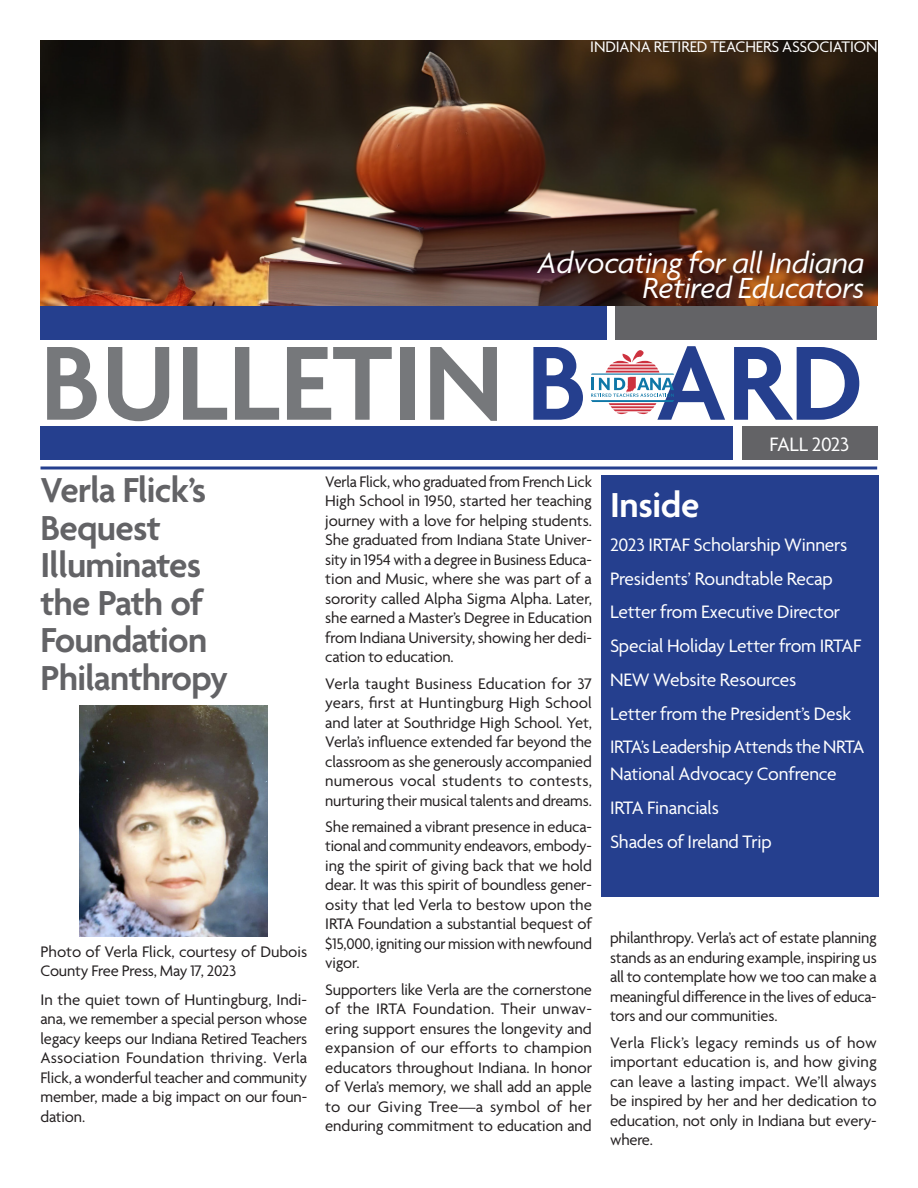
<style>
.page{position:relative;width:918px;height:1188px;background:#fff}
.page>*{position:absolute;margin:0;border:0;box-sizing:border-box;transform-origin:0 0}
.t1{font:600 114px "Agenda";letter-spacing:.005em;color:#76787b}
.t2{font:600 37.5px/37.5px "Agenda";letter-spacing:-.02em;color:#636366}
.t3{font:600 37.5px "Agenda";letter-spacing:-.01em;color:#fff}
.t4{font:italic 31.5px/25.5px "Agenda";letter-spacing:-.005em;color:#fff;text-align:right}
.t5{font:21px "Agenda";letter-spacing:-.01em;color:#fff}
.t6{font:19.5px/27px "Agenda";letter-spacing:-.01em;color:#fff}
.t7{font:16.5px/19.5px "Agenda";letter-spacing:-.01em;color:#231f20;text-align:justify}
.t8{font:16.5px "Agenda";letter-spacing:-.01em;color:#fff}
.s1{color:#253f8e}
</style>
<div class="page">
<img style="left:40px;top:40px;width:838px;height:266px">
<div style="left:40px;top:426px;width:693px;height:34px;background:#253f8e"></div>
<div style="left:742px;top:426px;width:135px;height:34px;background:#636366"></div>
<svg style="left:591px;top:350px;width:83px;height:64px"></svg>
<div style="left:40px;top:306px;width:567px;height:34px;background:#253f8e"></div>
<div style="left:616px;top:306px;width:261px;height:34px;background:#636366"></div>
<svg style="left:40px;top:466px;width:837px;height:4px;background:#5b6eaa"></svg>
<div style="left:602px;top:475px;width:277px;height:421px;background:#253f8e"></div>
<img style="left:80px;top:705px;width:188px;height:232px">
<p class="t8" style="left:590px;top:38px;width:289px">INDIANA RETIRED TEACHERS ASSOCIATION</p>
<p class="t4" style="left:538px;top:250px;width:328px">Advocating for all Indiana<br>Retired Educators</p>
<p class="t1" style="left:40px;top:322px;width:824px">BULLETIN <span class="s1">B ARD</span></p>
<p class="t2" style="left:40px;top:474px;width:189px">Verla Flick’s<br>Bequest<br>Illuminates the Path of<br>Foundation<br>Philanthropy</p>
<p class="t7" style="left:40px;top:943px;width:268px">Photo of Verla Flick, courtesy of Dubois<br>County Free Press, May 17, 2023</p>
<p class="t7" style="left:40px;top:991px;width:268px">In the quiet town of Huntingburg, Indi&shy;ana, we remember a special person whose legacy keeps our Indiana Retired Teachers Association Foundation thriving. Verla Flick, a wonderful teacher and community member, made a big impact on our foun&shy;dation.</p>
<p class="t7" style="left:325px;top:473px;width:268px">Verla Flick, who graduated from French Lick High School in 1950, started her teaching journey with a love for helping students.<br>She graduated from Indiana State Univer&shy;sity in 1954 with a degree in Business Educa&shy;tion and Music, where she was part of a sorority called Alpha Sigma Alpha. Later, she earned a Master’s Degree in Education from Indiana University, showing her dedi&shy;cation to education.</p>
<p class="t7" style="left:325px;top:675px;width:268px">Verla taught Business Education for 37 years, first at Huntingburg High School and later at Southridge High School. Yet, Verla’s influence extended far beyond the classroom as she generously accompanied numerous vocal students to contests, nurturing their musical talents and dreams.</p>
<p class="t7" style="left:325px;top:818px;width:268px">She remained a vibrant presence in educa&shy;tional and community endeavors, embody&shy;ing the spirit of giving back that we hold dear. It was this spirit of boundless gener&shy;osity that led Verla to bestow upon the IRTA Foundation a substantial bequest of $15,000, igniting our mission with newfound vigor.</p>
<p class="t7" style="left:325px;top:981px;width:268px">Supporters like Verla are the cornerstone of the IRTA Foundation. Their unwav&shy;ering support ensures the longevity and expansion of our efforts to champion educators throughout Indiana. In honor of Verla’s memory, we shall add an apple to our Giving Tree—a symbol of her enduring commitment to education and</p>
<p class="t5" style="left:769px;top:433px;width:82px">FALL 2023</p>
<p class="t3" style="left:610px;top:485px;width:91px">Inside</p>
<p class="t6" style="left:610px;top:532px;width:239px">2023 IRTAF Scholarship Winners</p>
<p class="t6" style="left:610px;top:566px;width:224px">Presidents’ Roundtable Recap</p>
<p class="t6" style="left:610px;top:600px;width:232px">Letter from Executive Director</p>
<p class="t6" style="left:610px;top:634px;width:253px">Special Holiday Letter from IRTAF</p>
<p class="t6" style="left:610px;top:667px;width:188px">NEW Website Resources</p>
<p class="t6" style="left:610px;top:701px;width:243px">Letter from the President’s Desk</p>
<p class="t6" style="left:610px;top:735px;width:256px">IRTA’s Leadership Attends the NRTA<br>National Advocacy Confrence</p>
<p class="t6" style="left:610px;top:796px;width:110px">IRTA Financials</p>
<p class="t6" style="left:610px;top:829px;width:163px">Shades of Ireland Trip</p>
<p class="t7" style="left:610px;top:929px;width:268px">philanthropy. Verla’s act of estate planning stands as an enduring example, inspiring us all to contemplate how we too can make a meaningful difference in the lives of educa&shy;tors and our communities.</p>
<p class="t7" style="left:610px;top:1034px;width:268px">Verla Flick’s legacy reminds us of how important education is, and how giving can leave a lasting impact. We’ll always be inspired by her and her dedication to education, not only in Indiana but every&shy;where.</p>
</div>
